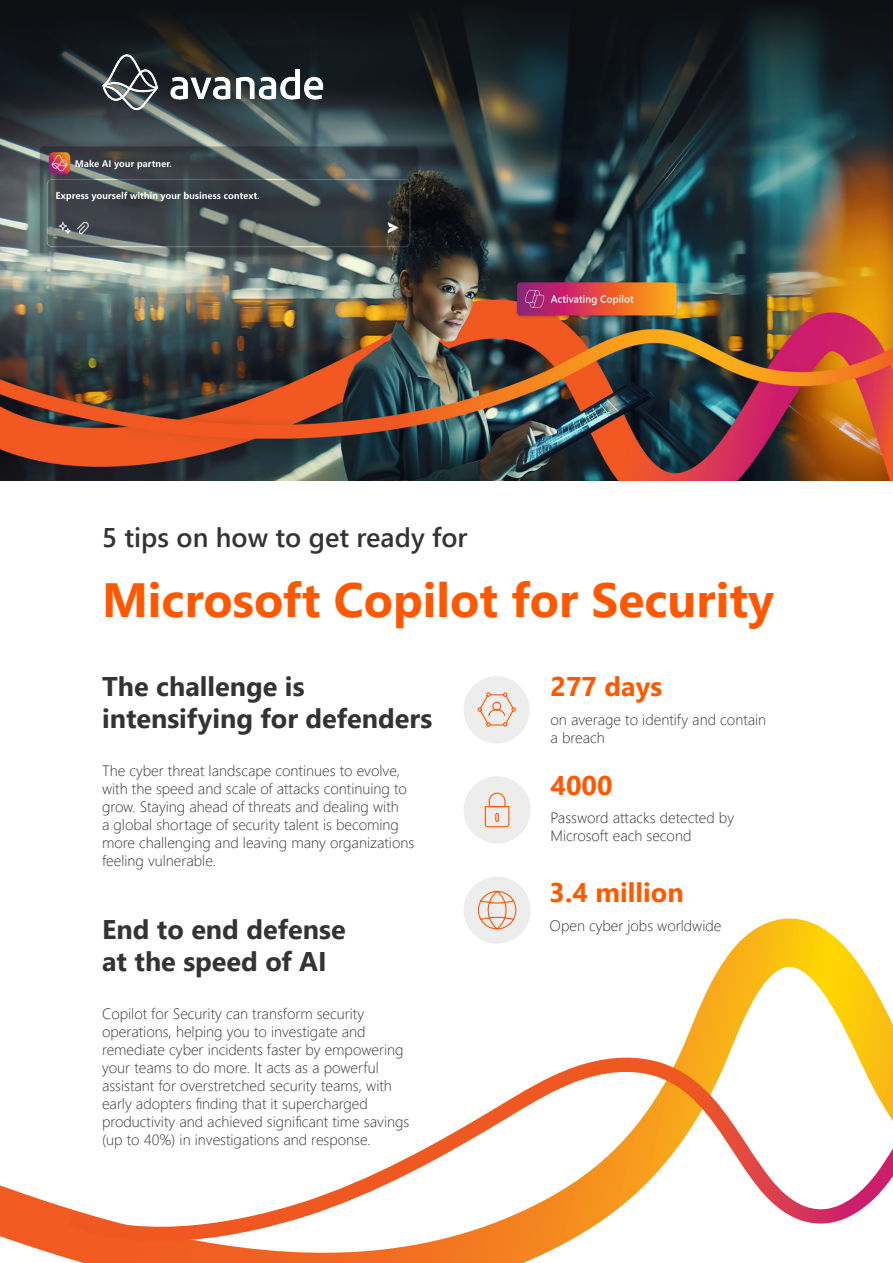
<style>
.page{position:relative;width:893px;height:1263px;background:#fff}
.page>*{position:absolute;margin:0;border:0;box-sizing:border-box;transform-origin:0 0}
.t1{font:700 48px "Segoe UI";color:#ff5800}
.t2{font:700 27px/32.4px "Segoe UI";color:#333}
.t3{font:600 27px "Segoe UI";color:#333}
.t4{font:700 27px "Segoe UI";color:#ff5800}
.t5{font:300 15px/18px "Segoe UI";color:#333}
</style>
<div class="page">
<img style="left:0;top:167px;width:893px;height:313px">
<svg style="left:0;top:0;width:893px;height:167px;background:#1f2b2e"></svg>
<svg style="left:0;top:918px;width:893px;height:345px"></svg>
<img style="left:69px;top:1058px;width:824px;height:184px">
<img style="left:80px;top:31px;width:276px;height:102px">
<div style="left:463px;top:676px;width:67px;height:67px;background:#ededed;border-radius:50%"></div>
<svg style="left:477px;top:692px;width:39px;height:35px"></svg>
<div style="left:463px;top:776px;width:68px;height:67px;background:#ededed;border-radius:50%"></div>
<svg style="left:484px;top:792px;width:26px;height:36px"></svg>
<div style="left:463px;top:876px;width:68px;height:68px;background:#ededed;border-radius:50%"></div>
<svg style="left:477px;top:890px;width:40px;height:40px"></svg>
<h2 class="t3" style="left:102px;top:512px;width:367px">5 tips on how to get ready for</h2>
<h1 class="t1" style="left:102px;top:554px;width:673px">Microsoft Copilot for Security</h1>
<h2 class="t2" style="left:102px;top:668px;width:332px">The challenge is intensifying for defenders</h2>
<p class="t5" style="left:102px;top:760px;width:314px">The cyber threat landscape continues to evolve, with the speed and scale of attacks continuing to grow. Staying ahead of threats and dealing with<br>a global shortage of security talent is becoming more challenging and leaving many organizations feeling vulnerable.</p>
<h2 class="t2" style="left:102px;top:911px;width:245px">End to end defense at the speed of AI</h2>
<p class="t5" style="left:102px;top:1003px;width:309px">Copilot for Security can transform security operations, helping you to investigate and remediate cyber incidents faster by empowering your teams to do more. It acts as a powerful assistant for overstretched security teams, with early adopters finding that it supercharged productivity and achieved significant time savings (up to 40%) in investigations and response.</p>
<h2 class="t4" style="left:550px;top:661px;width:113px">277 days</h2>
<p class="t5" style="left:550px;top:709px;width:217px">on average to identify and contain a breach</p>
<h2 class="t4" style="left:550px;top:759px;width:64px">4000</h2>
<p class="t5" style="left:550px;top:808px;width:185px">Password attacks detected by<br>Microsoft each second</p>
<h2 class="t4" style="left:550px;top:867px;width:136px">3.4 million</h2>
<p class="t5" style="left:550px;top:915px;width:173px">Open cyber jobs worldwide</p>
</div>
